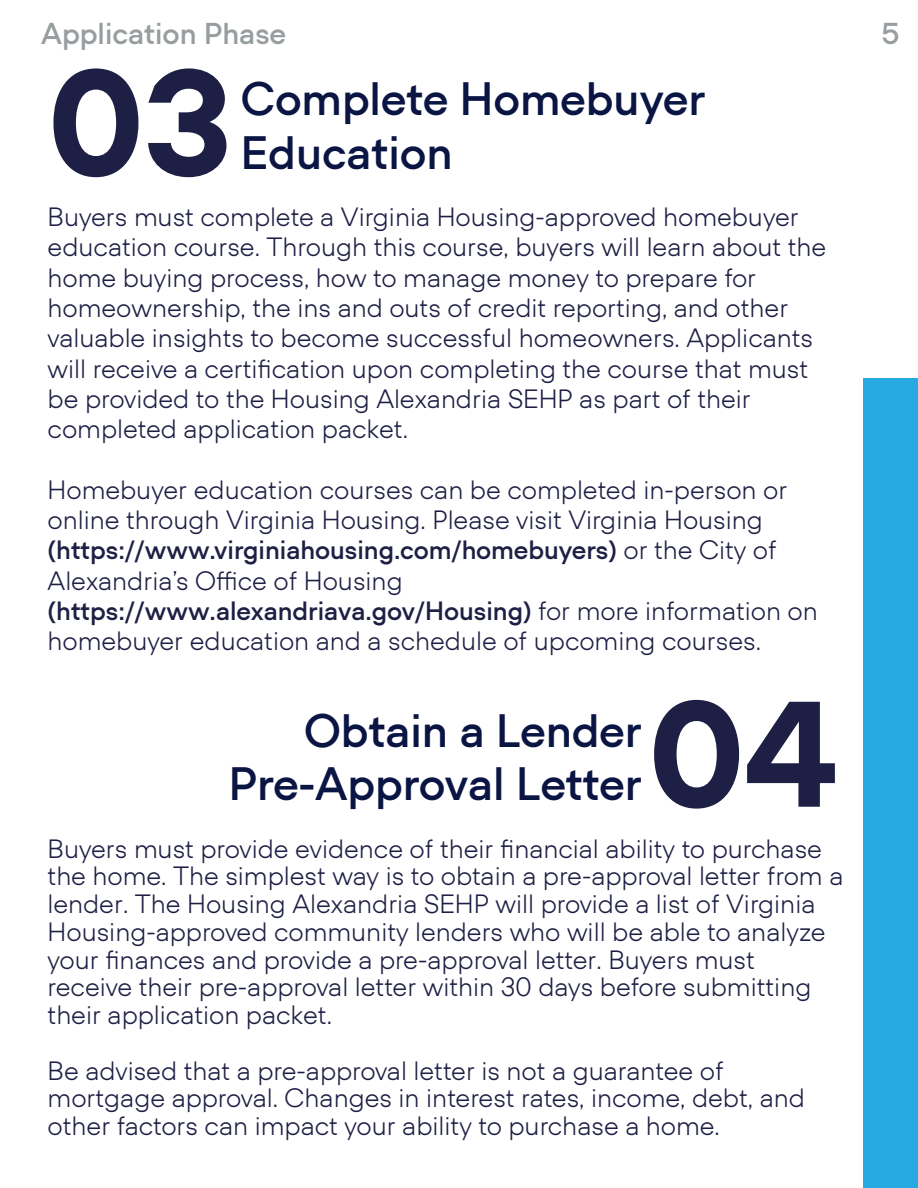
<style>
.page{position:relative;width:918px;height:1188px;background:#fff}
.page>*{position:absolute;margin:0;border:0;box-sizing:border-box;transform-origin:0 0}
.t1{font:700 145.8px "U City Pro";color:#1e1f44}
.t2{font:600 44.7px/53.6px "U City";color:#0a1543}
.t3{font:600 28.8px "U City";color:#989d9f}
.t4{font:300 25.2px/30.3px "U City";color:#1e1f44}
.s1{font-weight:600}
</style>
<div class="page">
<div style="left:864px;top:379px;width:54px;height:809px;background:#27aae1"></div>
<p class="t3" style="left:41px;top:16px;width:246px">Application Phase</p>
<h1 class="t1" style="left:48px;top:4px;width:185px">03</h1>
<h2 class="t2" style="left:241px;top:72px;width:466px">Complete Homebuyer<br>Education</h2>
<p class="t4" style="left:48px;top:202px;width:780px">Buyers must complete a Virginia Housing-approved homebuyer education course. Through this course, buyers will learn about the home buying process, how to manage money to prepare for homeownership, the ins and outs of credit reporting, and other valuable insights to become successful homeowners. Applicants will receive a certification upon completing the course that must be provided to the Housing Alexandria SEHP as part of their completed application packet.</p>
<p class="t4" style="left:48px;top:474px;width:772px">Homebuyer education courses can be completed in-person or online through Virginia Housing. Please visit Virginia Housing <span class="s1">(https://www.virginiahousing.com/homebuyers)</span> or the City of Alexandria’s Office of Housing <span class="s1">(https://www.alexandriava.gov/Housing)</span> for more information on homebuyer education and a schedule of upcoming courses.</p>
<h1 class="t1" style="left:648px;top:635px;width:192px">04</h1>
<h2 class="t2" style="left:229px;top:703px;width:414px;text-align:right">Obtain a Lender<br>Pre-Approval Letter</h2>
<p class="t4" style="left:48px;top:834px;width:797px;line-height:27.8px">Buyers must provide evidence of their financial ability to purchase the home. The simplest way is to obtain a pre-approval letter from a lender. The Housing Alexandria SEHP will provide a list of Virginia Housing-approved community lenders who will be able to analyze your finances and provide a pre-approval letter. Buyers must receive their pre-approval letter within 30 days before submitting their application packet.</p>
<p class="t4" style="left:48px;top:1056px;width:759px;line-height:27.8px">Be advised that a pre-approval letter is not a guarantee of mortgage approval. Changes in interest rates, income, debt, and other factors can impact your ability to purchase a home.</p>
<p class="t3" style="left:882px;top:16px;width:19px">5</p>
</div>
